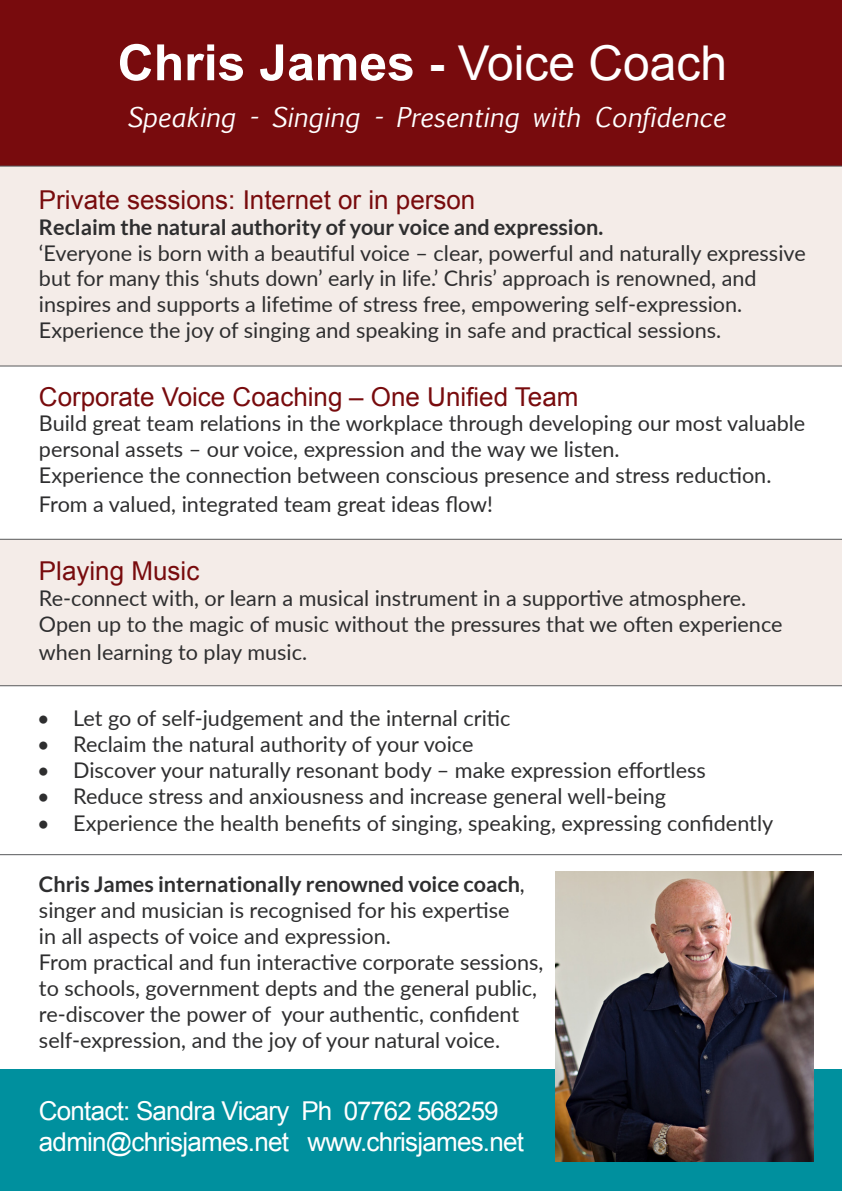
<style>
.page{position:relative;width:842px;height:1191px;background:#fff}
.page>*{position:absolute;margin:0;border:0;box-sizing:border-box;transform-origin:0 0}
.t1{font:700 50px "Arial";color:#fff}
.t2{font:26px "Arial";color:#780b0d}
.t3{font:26px/31.2px "Arial";letter-spacing:-.03em;color:#fff}
.t4{font:italic 26px "Euphemia UCAS";color:#fff}
.t5{font:21.6px/26px "Lato";color:#2e2e2f}
.t6{font:700 21.6px "Lato";color:#2e2e2f}
.s1{font-size:48px}
.s2{font-weight:400;font-size:48px}
.s3{font-weight:700}
</style>
<div class="page">
<svg style="left:0;top:686px;width:842px;height:169px"></svg>
<svg style="left:0;top:366px;width:842px;height:173px"></svg>
<div style="left:0;top:539px;width:842px;height:147px;background:#f4ece8"></div>
<div style="left:0;top:0;width:842px;height:166px;background:#780b0d"></div>
<div style="left:0;top:166px;width:842px;height:200px;background:#f4ece8"></div>
<div style="left:0;top:1069px;width:842px;height:122px;background:#00909e"></div>
<img style="left:555px;top:871px;width:259px;height:290px">
<h1 class="t1" style="left:118px;top:29px;width:611px">Chris James <span class="s1">-</span> <span class="s2">Voice Coach</span></h1>
<p class="t4" style="left:127px;top:98px;width:600px">Speaking - Singing - Presenting with Confidence</p>
<p class="t2" style="left:39px;top:182px;width:438px">Private sessions: Internet or in person</p>
<p class="t6" style="left:39px;top:214px;width:566px">Reclaim the natural authority of your voice and expression.</p>
<p class="t5" style="left:39px;top:239px;width:768px">‘Everyone is born with a beautiful voice – clear, powerful and naturally expressive but for many this ‘shuts down’ early in life.’ Chris’ approach is renowned, and inspires and supports a lifetime of stress free, empowering self-expression.<br>Experience the joy of singing and speaking in safe and practical sessions.</p>
<p class="t2" style="left:39px;top:379px;width:541px">Corporate Voice Coaching – One Unified Team</p>
<p class="t5" style="left:39px;top:410px;width:768px">Build great team relations in the workplace through developing our most valuable personal assets – our voice, expression and the way we listen.<br>Experience the connection between conscious presence and stress reduction.</p>
<p class="t5" style="left:39px;top:490px;width:456px">From a valued, integrated team great ideas flow!</p>
<p class="t2" style="left:39px;top:554px;width:162px">Playing Music</p>
<p class="t5" style="left:39px;top:584px;width:745px">Re-connect with, or learn a musical instrument in a supportive atmosphere.<br>Open up to the magic of music without the pressures that we often experience</p>
<p class="t5" style="left:39px;top:638px;width:270px">when learning to play music.</p>
<p class="t5" style="left:37px;top:704px;width:475px">• Let go of self-judgement and the internal critic</p>
<p class="t5" style="left:37px;top:730px;width:438px">• Reclaim the natural authority of your voice</p>
<p class="t5" style="left:37px;top:756px;width:670px">• Discover your naturally resonant body – make expression effortless</p>
<p class="t5" style="left:37px;top:782px;width:630px">• Reduce stress and anxiousness and increase general well-being</p>
<p class="t5" style="left:37px;top:808px;width:737px">• Experience the health benefits of singing, speaking, expressing confidently</p>
<p class="t5" style="left:39px;top:870px;width:506px"><span class="s3">Chris James internationally renowned voice coach</span>, singer and musician is recognised for his expertise<br>in all aspects of voice and expression.<br>From practical and fun interactive corporate sessions, to schools, government depts and the general public, re-discover the power of your authentic, confident self-expression, and the joy of your natural voice.</p>
<p class="t3" style="left:39px;top:1095px;width:486px">Contact: Sandra Vicary Ph 07762 568259 admin@chrisjames.net www.chrisjames.net</p>
</div>
